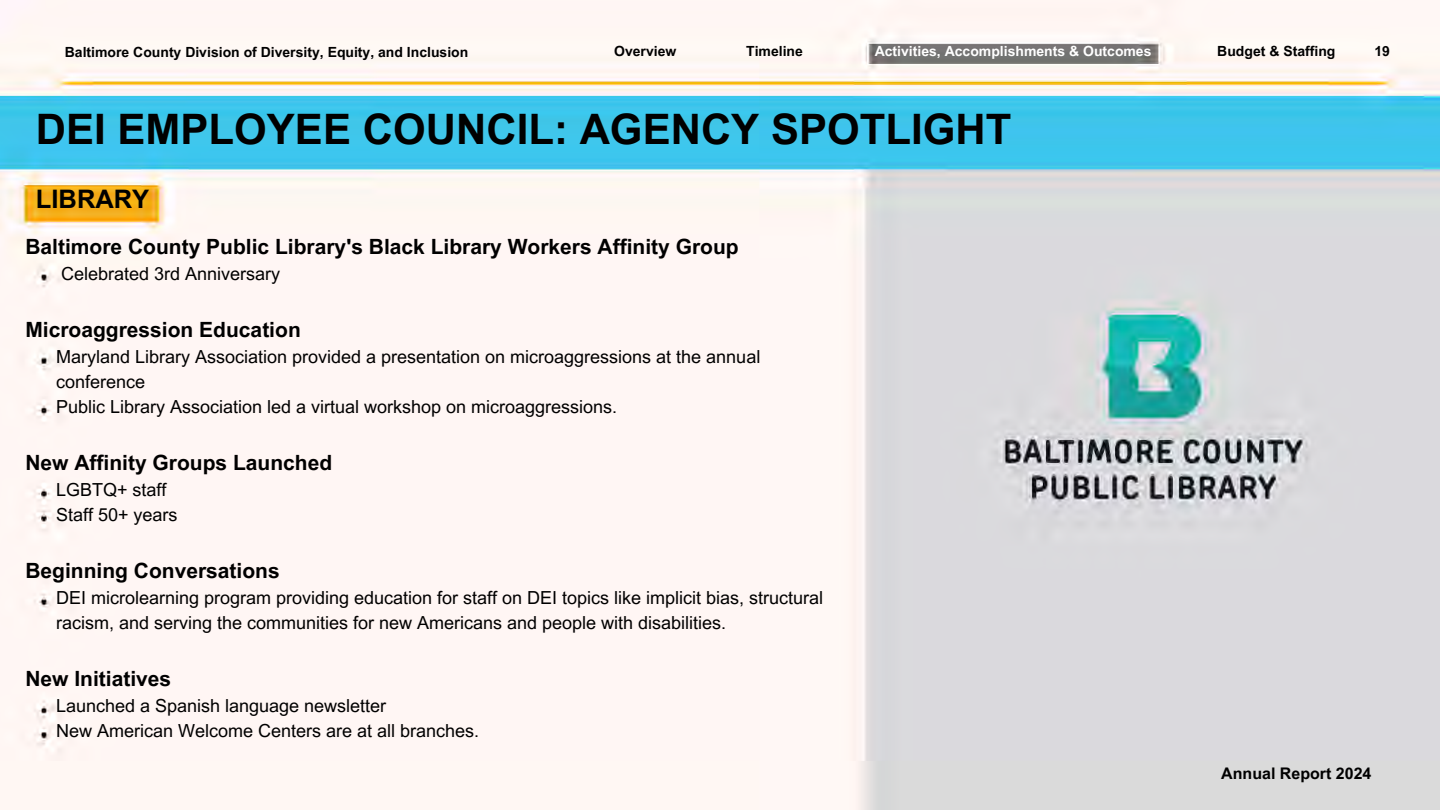
<style>
.page{position:relative;width:1440px;height:810px;background:#fff}
.page>*{position:absolute;margin:0;border:0;box-sizing:border-box;transform-origin:0 0}
.t1{font:700 42px "Arial MT Pro";color:#000}
.t2{font:700 25.5px "Arial MT Pro";color:#000}
.t3{font:700 21px "Arial MT Pro";color:#000}
.t4{font:18px/24.8px "Arial MT Pro";color:#000}
.t5{font:700 16px "Arial MT Pro";color:#000}
.t6{font:700 14px "Arial MT Pro";color:#000}
.t7{font:700 14px "Arial MT Pro";color:#fff}
</style>
<div class="page">
<img style="left:0;top:0;width:1440px;height:810px">
<p class="t6" style="left:65px;top:46px;width:405px">Baltimore County Division of Diversity, Equity, and Inclusion</p>
<p class="t6" style="left:614px;top:46px;width:64px">Overview</p>
<p class="t6" style="left:746px;top:46px;width:58px">Timeline</p>
<p class="t7" style="left:875px;top:46px;width:278px">Activities, Accomplishments &amp; Outcomes</p>
<p class="t6" style="left:1217px;top:46px;width:120px">Budget &amp; Staffing</p>
<p class="t6" style="left:1374px;top:46px;width:17px">19</p>
<p class="t1" style="left:36px;top:114px;width:977px">DEI EMPLOYEE COUNCIL: AGENCY SPOTLIGHT</p>
<p class="t2" style="left:36px;top:189px;width:115px">LIBRARY</p>
<p class="t3" style="left:25px;top:239px;width:715px">Baltimore County Public Library's Black Library Workers Affinity Group</p>
<p class="t4" style="left:61px;top:264px;width:221px">Celebrated 3rd Anniversary</p>
<p class="t3" style="left:25px;top:322px;width:277px">Microaggression Education</p>
<p class="t4" style="left:56px;top:347px;width:706px">Maryland Library Association provided a presentation on microaggressions at the annual conference<br>Public Library Association led a virtual workshop on microaggressions.</p>
<p class="t3" style="left:25px;top:455px;width:308px">New Affinity Groups Launched</p>
<p class="t4" style="left:56px;top:480px;width:123px">LGBTQ+ staff<br>Staff 50+ years</p>
<p class="t3" style="left:25px;top:563px;width:256px">Beginning Conversations</p>
<p class="t4" style="left:56px;top:588px;width:769px">DEI microlearning program providing education for staff on DEI topics like implicit bias, structural racism, and serving the communities for new Americans and people with disabilities.</p>
<p class="t3" style="left:25px;top:671px;width:147px">New Initiatives</p>
<p class="t4" style="left:56px;top:696px;width:425px">Launched a Spanish language newsletter<br>New American Welcome Centers are at all branches.</p>
<p class="t5" style="left:1221px;top:768px;width:152px">Annual Report 2024</p>
</div>
